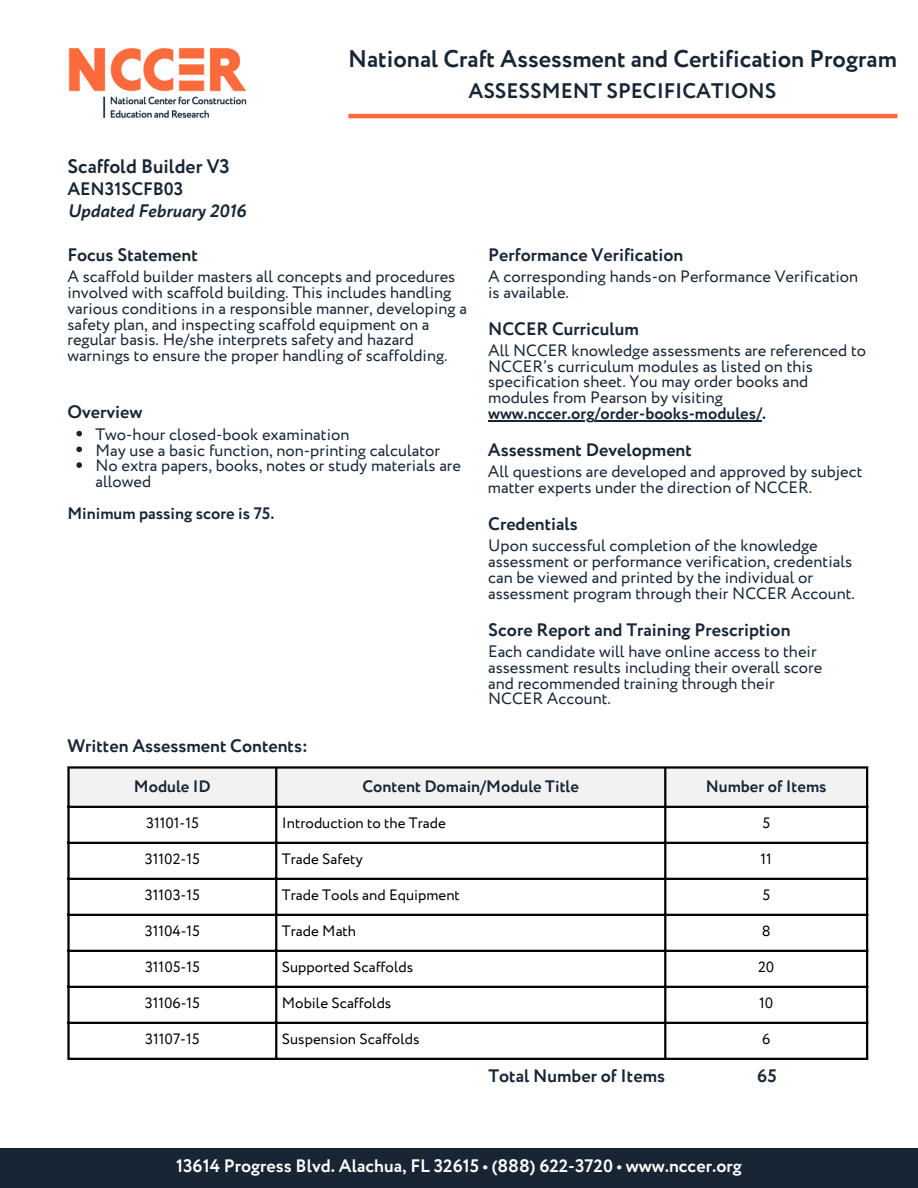
<style>
.page{position:relative;width:918px;height:1188px;background:#fff}
.page>*{position:absolute;margin:0;border:0;box-sizing:border-box;transform-origin:0 0}
.t1{font:700 24px "Circe";color:#172535}
.t2{font:700 21px "Circe";color:#172535}
.t3{font:700 19.5px "Circe";color:#172535}
.t4{font:700 18px "Circe";color:#172535}
.t5{font:700 18px "Circe";color:#fff}
.t6{font:italic 700 18px "Circe";color:#172535}
.t7{font:16.5px/15.8px "Circe";color:#172535}
.t8{font:700 16.5px "Circe";color:#172535}
.t9{font:15px "Circe";color:#000}
.s1{font-weight:700}
</style>
<div class="page">
<div style="left:0;top:1148px;width:918px;height:40px;background:#172535"></div>
<img style="left:68px;top:48px;width:179px;height:70px">
<hr style="left:348px;top:114px;width:549px;height:4px;background:#fd6a3c">
<div style="left:70px;top:769px;width:796px;height:37px;background:#f2f2f2"></div>
<hr style="left:67px;top:769px;width:3px;height:289px;background:#000">
<hr style="left:275px;top:769px;width:2px;height:289px;background:#000">
<hr style="left:664px;top:769px;width:2px;height:289px;background:#000">
<hr style="left:866px;top:769px;width:2px;height:289px;background:#000">
<hr style="left:67px;top:766px;width:801px;height:3px;background:#000">
<hr style="left:67px;top:806px;width:801px;height:2px;background:#000">
<hr style="left:67px;top:842px;width:801px;height:2px;background:#000">
<hr style="left:67px;top:878px;width:801px;height:2px;background:#000">
<hr style="left:67px;top:914px;width:801px;height:2px;background:#000">
<hr style="left:67px;top:950px;width:801px;height:2px;background:#000">
<hr style="left:67px;top:986px;width:801px;height:2px;background:#000">
<hr style="left:67px;top:1022px;width:801px;height:2px;background:#000">
<hr style="left:67px;top:1058px;width:801px;height:2px;background:#000">
<svg style="left:76px;top:431px;width:6px;height:5px"></svg>
<svg style="left:76px;top:447px;width:6px;height:5px"></svg>
<svg style="left:76px;top:462px;width:6px;height:6px"></svg>
<hr style="left:488px;top:420px;width:274px;height:1px;background:#172535">
<p class="t1" style="left:348px;top:43px;width:550px">National Craft Assessment and Certification Program</p>
<p class="t2" style="left:468px;top:76px;width:310px">ASSESSMENT SPECIFICATIONS</p>
<p class="t3" style="left:67px;top:153px;width:164px">Scaffold Builder V3</p>
<p class="t4" style="left:67px;top:176px;width:118px">AEN31SCFB03</p>
<p class="t6" style="left:67px;top:199px;width:180px">Updated February 2016</p>
<p class="t4" style="left:67px;top:243px;width:132px">Focus Statement</p>
<p class="t7" style="left:67px;top:270px;width:401px">A scaffold builder masters all concepts and procedures involved with scaffold building. This includes handling various conditions in a responsible manner, developing a safety plan, and inspecting scaffold equipment on a regular basis. He/she interprets safety and hazard warnings to ensure the proper handling of scaffolding.</p>
<p class="t4" style="left:67px;top:400px;width:76px">Overview</p>
<p class="t7" style="left:95px;top:427px;width:256px">Two-hour closed-book examination</p>
<p class="t7" style="left:95px;top:443px;width:346px">May use a basic function, non-printing calculator</p>
<p class="t7" style="left:95px;top:459px;width:367px">No extra papers, books, notes or study materials are allowed</p>
<p class="t8" style="left:67px;top:502px;width:208px">Minimum passing score is 75.</p>
<p class="t4" style="left:67px;top:733px;width:242px">Written Assessment Contents:</p>
<p class="t4" style="left:488px;top:243px;width:197px">Performance Verification</p>
<p class="t7" style="left:488px;top:270px;width:372px">A corresponding hands-on Performance Verification is available.</p>
<p class="t4" style="left:488px;top:316px;width:152px">NCCER Curriculum</p>
<p class="t7" style="left:488px;top:343px;width:379px">All NCCER knowledge assessments are referenced to NCCER’s curriculum modules as listed on this specification sheet. You may order books and modules from Pearson by visiting <span class="s1">www.nccer.org/order-books-modules/.</span></p>
<p class="t4" style="left:488px;top:438px;width:206px">Assessment Development</p>
<p class="t7" style="left:488px;top:465px;width:376px">All questions are developed and approved by subject matter experts under the direction of NCCER.</p>
<p class="t4" style="left:488px;top:512px;width:91px">Credentials</p>
<p class="t7" style="left:488px;top:539px;width:368px">Upon successful completion of the knowledge assessment or performance verification, credentials can be viewed and printed by the individual or assessment program through their NCCER Account.</p>
<p class="t4" style="left:488px;top:617px;width:304px">Score Report and Training Prescription</p>
<p class="t7" style="left:488px;top:644px;width:336px">Each candidate will have online access to their assessment results including their overall score and recommended training through their NCCER Account.</p>
<p class="t8" style="left:134px;top:775px;width:78px">Module ID</p>
<p class="t8" style="left:362px;top:775px;width:218px">Content Domain/Module Title</p>
<p class="t8" style="left:706px;top:775px;width:122px">Number of Items</p>
<p class="t9" style="left:146px;top:813px;width:54px">31101-15</p>
<p class="t9" style="left:282px;top:813px;width:166px">Introduction to the Trade</p>
<p class="t9" style="left:762px;top:813px;width:9px">5</p>
<p class="t9" style="left:145px;top:849px;width:56px">31102-15</p>
<p class="t9" style="left:282px;top:849px;width:82px">Trade Safety</p>
<p class="t9" style="left:761px;top:849px;width:13px">11</p>
<p class="t9" style="left:145px;top:885px;width:57px">31103-15</p>
<p class="t9" style="left:282px;top:885px;width:180px">Trade Tools and Equipment</p>
<p class="t9" style="left:762px;top:885px;width:9px">5</p>
<p class="t9" style="left:145px;top:921px;width:57px">31104-15</p>
<p class="t9" style="left:282px;top:921px;width:76px">Trade Math</p>
<p class="t9" style="left:762px;top:921px;width:10px">8</p>
<p class="t9" style="left:145px;top:957px;width:56px">31105-15</p>
<p class="t9" style="left:282px;top:957px;width:133px">Supported Scaffolds</p>
<p class="t9" style="left:758px;top:957px;width:18px">20</p>
<p class="t9" style="left:145px;top:993px;width:57px">31106-15</p>
<p class="t9" style="left:282px;top:993px;width:111px">Mobile Scaffolds</p>
<p class="t9" style="left:759px;top:993px;width:16px">10</p>
<p class="t9" style="left:145px;top:1029px;width:56px">31107-15</p>
<p class="t9" style="left:282px;top:1029px;width:139px">Suspension Scaffolds</p>
<p class="t9" style="left:762px;top:1029px;width:10px">6</p>
<p class="t4" style="left:488px;top:1063px;width:178px">Total Number of Items</p>
<p class="t4" style="left:757px;top:1063px;width:21px">65</p>
<p class="t5" style="left:176px;top:1154px;width:567px">13614 Progress Blvd. Alachua, FL 32615 • (888) 622-3720 • www.nccer.org</p>
</div>
